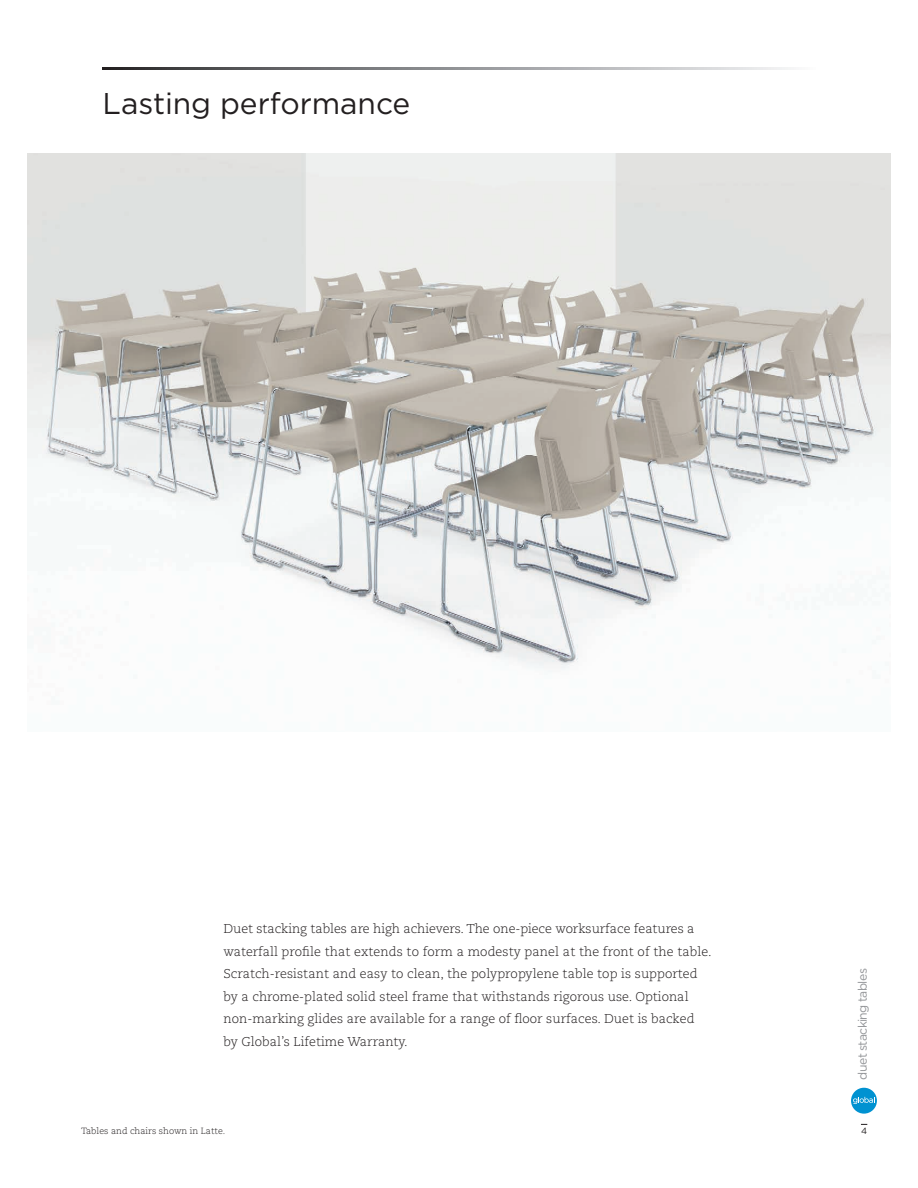
<style>
.page{position:relative;width:918px;height:1188px;background:#fff}
.page>*{position:absolute;margin:0;border:0;box-sizing:border-box;transform-origin:0 0}
.t1{font:30px "Gotham";color:#231f20}
.t2{font:300 12.75px/22.5px "Caecilia LT Std";color:#231f20}
.t3{font:12.3px "Gotham";letter-spacing:-.05em;color:#939598}
.t4{font:300 9px "Caecilia LT Std";color:#231f20}
.t5{font:9px "Gotham";color:#231f20}
</style>
<div class="page">
<img style="left:27px;top:153px;width:864px;height:519px">
<svg style="left:103px;top:68px;width:688px;height:1px"></svg>
<div style="left:851px;top:1088px;width:26px;height:26px;background:#0092d1;border-radius:50%"></div>
<svg style="left:853px;top:1097px;width:22px;height:7px"></svg>
<h1 class="t1" style="left:103px;top:84px;width:309px">Lasting performance</h1>
<p class="t2" style="left:224px;top:918px;width:490px">Duet stacking tables are high achievers. The one-piece worksurface features a waterfall profile that extends to form a modesty panel at the front of the table.<br>Scratch-resistant and easy to clean, the polypropylene table top is supported by a chrome-plated solid steel frame that withstands rigorous use. Optional non-marking glides are available for a range of floor surfaces. Duet is backed by Global’s Lifetime Warranty.</p>
<p class="t4" style="left:81px;top:1126px;width:146px">Tables and chairs shown in Latte.</p>
<p class="t3" style="left:854px;top:1080px;width:113px;rotate:-90deg">duet stacking tables</p>
<p class="t5" style="left:861px;top:1125px;width:8px">4</p>
</div>
